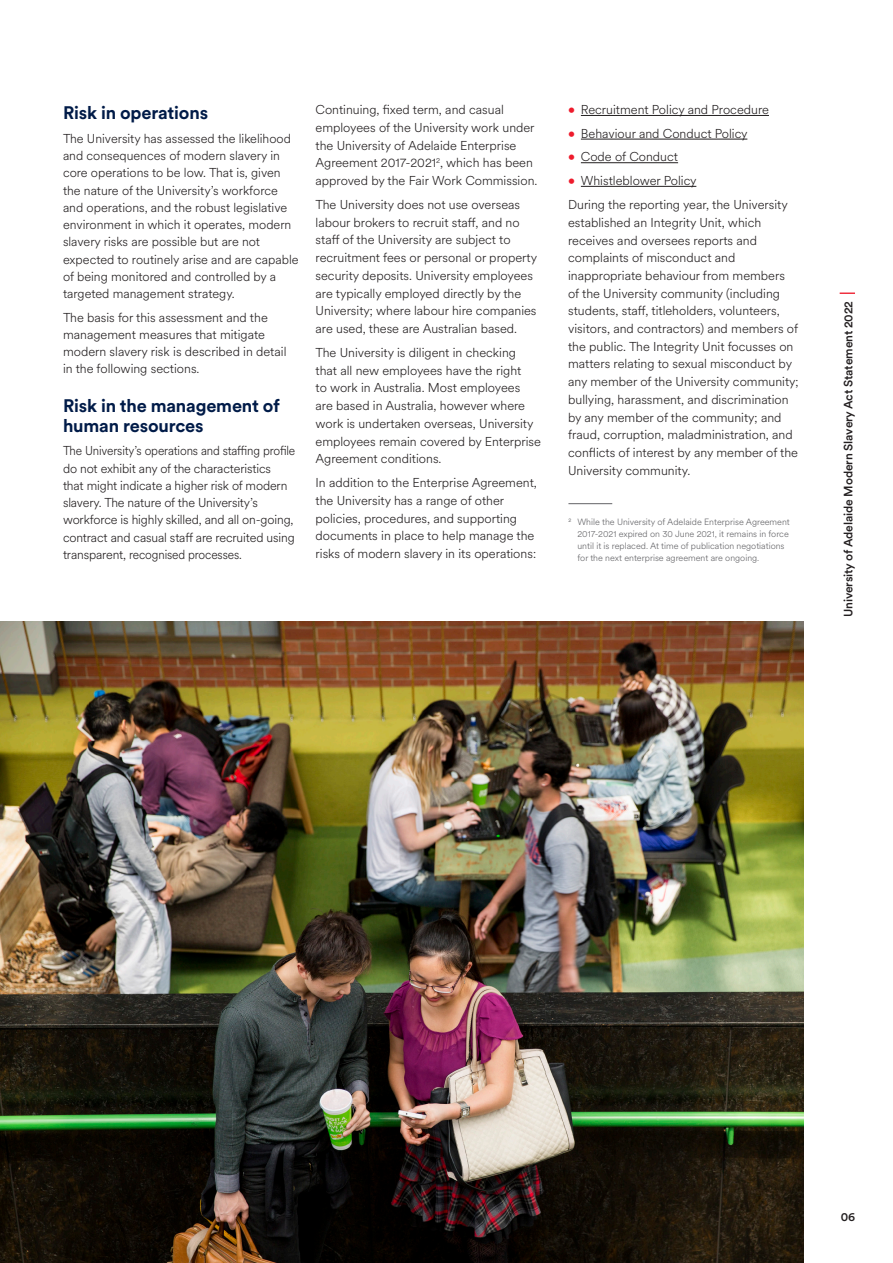
<style>
.page{position:relative;width:893px;height:1263px;background:#fff}
.page>*{position:absolute;margin:0;border:0;box-sizing:border-box;transform-origin:0 0}
.UoA_head_2{font:700 18px/19.5px "Circular XX";letter-spacing:-.01em;color:#001b48}
.UoA_body{font:300 12.75px/17.7px "Circular XX";color:#231f20}
.UoA_body-2{font:300 12.75px/17.2px "Circular XX";color:#231f20;scale:.93 1}
.t1{font:500 12px "Circular XX";letter-spacing:-.01em;color:#231f20}
.Referece{font:300 9px/12px "Circular XX";color:#636366}
.s1{font-weight:700;color:#ee1b2c}
</style>
<div class="page">
<hr style="left:581px;top:115px;width:188px;height:1px;background:#231f20">
<hr style="left:581px;top:139px;width:166px;height:1px;background:#231f20">
<hr style="left:581px;top:162px;width:97px;height:1px;background:#231f20">
<hr style="left:581px;top:186px;width:115px;height:1px;background:#231f20">
<hr style="left:568px;top:503px;width:44px;height:1px;background:#636366">
<img style="left:0;top:621px;width:804px;height:642px">
<svg style="left:840px;top:293px;width:15px;height:1px"></svg>
<p class="UoA_head_2" style="left:63px;top:102px;width:147px">Risk in operations</p>
<p class="UoA_body" style="left:63px;top:129px;width:237px;line-height:17.2px">The University has assessed the likelihood and consequences of modern slavery in core operations to be low. That is, given the nature of the University’s workforce and operations, and the robust legislative environment in which it operates, modern slavery risks are possible but are not expected to routinely arise and are capable of being monitored and controlled by a targeted management strategy.</p>
<p class="UoA_body" style="left:63px;top:308px;width:225px;line-height:17.2px">The basis for this assessment and the management measures that mitigate modern slavery risk is described in detail in the following sections.</p>
<p class="UoA_head_2" style="left:63px;top:395px;width:219px">Risk in the management of human resources</p>
<p class="UoA_body-2" style="left:63px;top:442px;width:251px">The University’s operations and staffing profile do not exhibit any of the characteristics<br>that might indicate a higher risk of modern slavery. The nature of the University’s workforce is highly skilled, and all on-going, contract and casual staff are recruited using transparent, recognised processes.</p>
<p class="UoA_body" style="left:316px;top:100px;width:223px">Continuing, fixed term, and casual employees of the University work under the University of Adelaide Enterprise Agreement 2017-2021<sup>2</sup>, which has been approved by the Fair Work Commission.</p>
<p class="UoA_body" style="left:316px;top:195px;width:223px">The University does not use overseas labour brokers to recruit staff, and no staff of the University are subject to recruitment fees or personal or property security deposits. University employees are typically employed directly by the University; where labour hire companies are used, these are Australian based.</p>
<p class="UoA_body" style="left:316px;top:343px;width:227px">The University is diligent in checking<br>that all new employees have the right<br>to work in Australia. Most employees<br>are based in Australia, however where work is undertaken overseas, University employees remain covered by Enterprise Agreement conditions.</p>
<p class="UoA_body" style="left:316px;top:473px;width:223px">In addition to the Enterprise Agreement, the University has a range of other policies, procedures, and supporting documents in place to help manage the risks of modern slavery in its operations:</p>
<p class="UoA_body" style="left:568px;top:100px;width:202px"><span class="s1">•</span> Recruitment Policy and Procedure</p>
<p class="UoA_body" style="left:568px;top:124px;width:181px"><span class="s1">•</span> Behaviour and Conduct Policy</p>
<p class="UoA_body" style="left:568px;top:148px;width:111px"><span class="s1">•</span> Code of Conduct</p>
<p class="UoA_body" style="left:568px;top:171px;width:130px"><span class="s1">•</span> Whistleblower Policy</p>
<p class="UoA_body" style="left:568px;top:195px;width:232px">During the reporting year, the University established an Integrity Unit, which receives and oversees reports and complaints of misconduct and inappropriate behaviour from members of the University community (including students, staff, titleholders, volunteers, visitors, and contractors) and members of the public. The Integrity Unit focusses on matters relating to sexual misconduct by any member of the University community; bullying, harassment, and discrimination by any member of the community; and fraud, corruption, maladministration, and conflicts of interest by any member of the University community.</p>
<p class="Referece" style="left:577px;top:516px;width:214px;text-indent:-9px"><sup>2</sup> While the University of Adelaide Enterprise Agreement 2017-2021 expired on 30 June 2021, it remains in force until it is replaced. At time of publication negotiations for the next enterprise agreement are ongoing.</p>
<p class="t1" style="left:840px;top:617px;width:318px;rotate:-90deg">University of Adelaide Modern Slavery Act Statement 2022</p>
<p class="t1" style="left:841px;top:1208px;width:16px">06</p>
</div>
